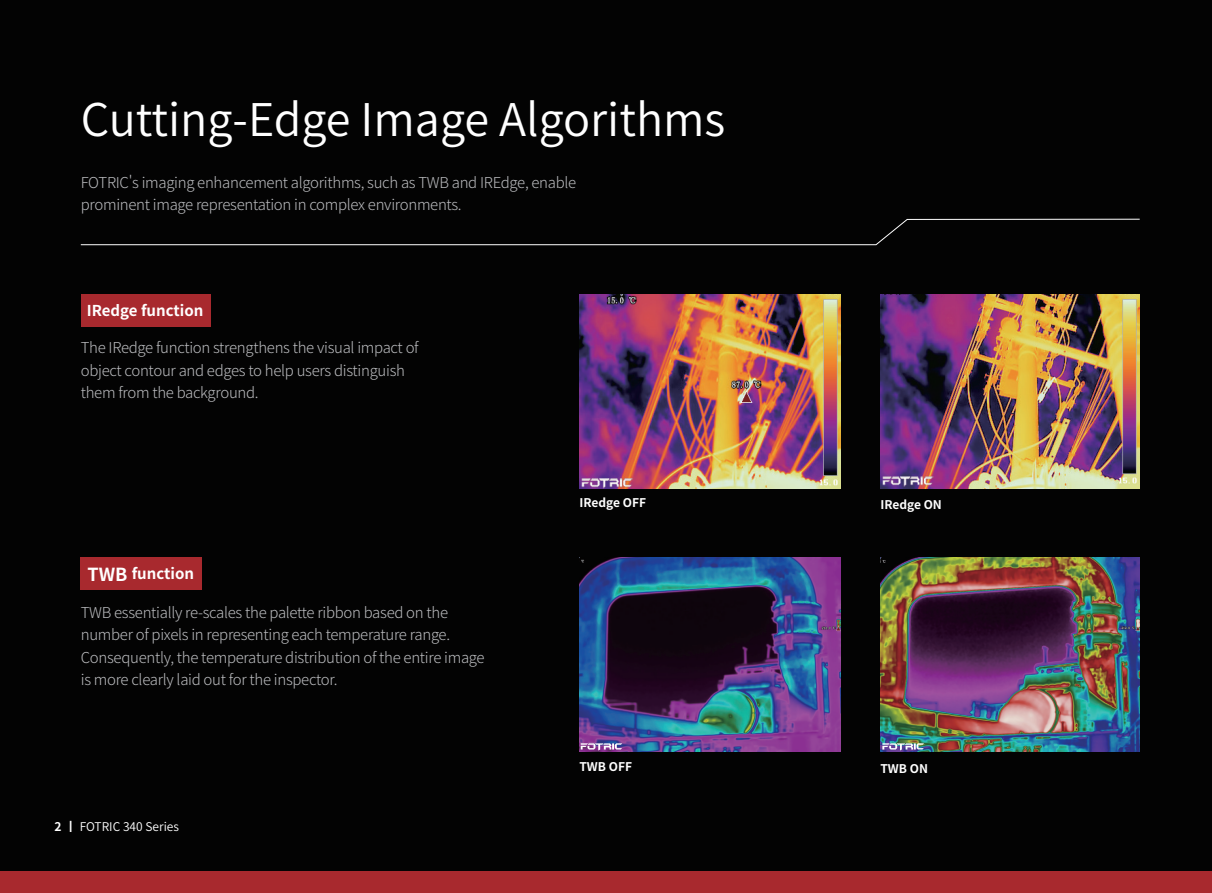
<style>
.page{position:relative;width:1212px;height:893px;background:#fff}
.page>*{position:absolute;margin:0;border:0;box-sizing:border-box;transform-origin:0 0}
.t1{font:45px "Source Han Sans CN";color:#fff}
.t2{font:300 15px/22.5px "Source Han Sans CN";letter-spacing:-.02em;color:#bcbdc0}
.t3{font:700 15px "Source Han Sans CN";color:#fff}
.t4{font:700 12px "Source Han Sans CN";color:#fff}
.t5{font:12px "Source Han Sans CN";color:#fff}
.s1{font-size:18px}
.s2{font-weight:700}
</style>
<div class="page">
<div style="left:0;top:0;width:1212px;height:872px;background:#030303"></div>
<div style="left:0;top:872px;width:1212px;height:21px;background:#a8292e"></div>
<img style="left:579px;top:557px;width:262px;height:195px">
<img style="left:579px;top:294px;width:262px;height:194px">
<img style="left:880px;top:557px;width:260px;height:195px">
<img style="left:880px;top:294px;width:260px;height:194px">
<svg style="left:80px;top:219px;width:1060px;height:26px"></svg>
<div style="left:81px;top:294px;width:129px;height:32px;background:#a8292e"></div>
<div style="left:81px;top:557px;width:121px;height:33px;background:#a8292e"></div>
<svg style="left:581px;top:743px;width:41px;height:7px"></svg>
<svg style="left:882px;top:743px;width:42px;height:7px"></svg>
<h1 class="t1" style="left:81px;top:94px;width:646px">Cutting-Edge Image Algorithms</h1>
<p class="t2" style="left:81px;top:171px;width:497px">FOTRIC's imaging enhancement algorithms, such as TWB and IREdge, enable prominent image representation in complex environments.</p>
<p class="t3" style="left:87px;top:302px;width:118px">IRedge function</p>
<p class="t2" style="left:81px;top:337px;width:339px">The IRedge function strengthens the visual impact of object contour and edges to help users distinguish them from the background.</p>
<p class="t3" style="left:88px;top:565px;width:108px"><span class="s1">TWB</span> function</p>
<p class="t2" style="left:81px;top:601px;width:405px">TWB essentially re-scales the palette ribbon based on the number of pixels in representing each temperature range.<br>Consequently, the temperature distribution of the entire image is more clearly laid out for the inspector.</p>
<p class="t5" style="left:55px;top:820px;width:126px"><span class="s2">2 丨</span> FOTRIC 340 Series</p>
<p class="t4" style="left:579px;top:496px;width:68px">IRedge OFF</p>
<p class="t4" style="left:579px;top:759px;width:54px">TWB OFF</p>
<p class="t4" style="left:880px;top:498px;width:63px">IRedge ON</p>
<p class="t4" style="left:880px;top:761px;width:49px">TWB ON</p>
</div>
